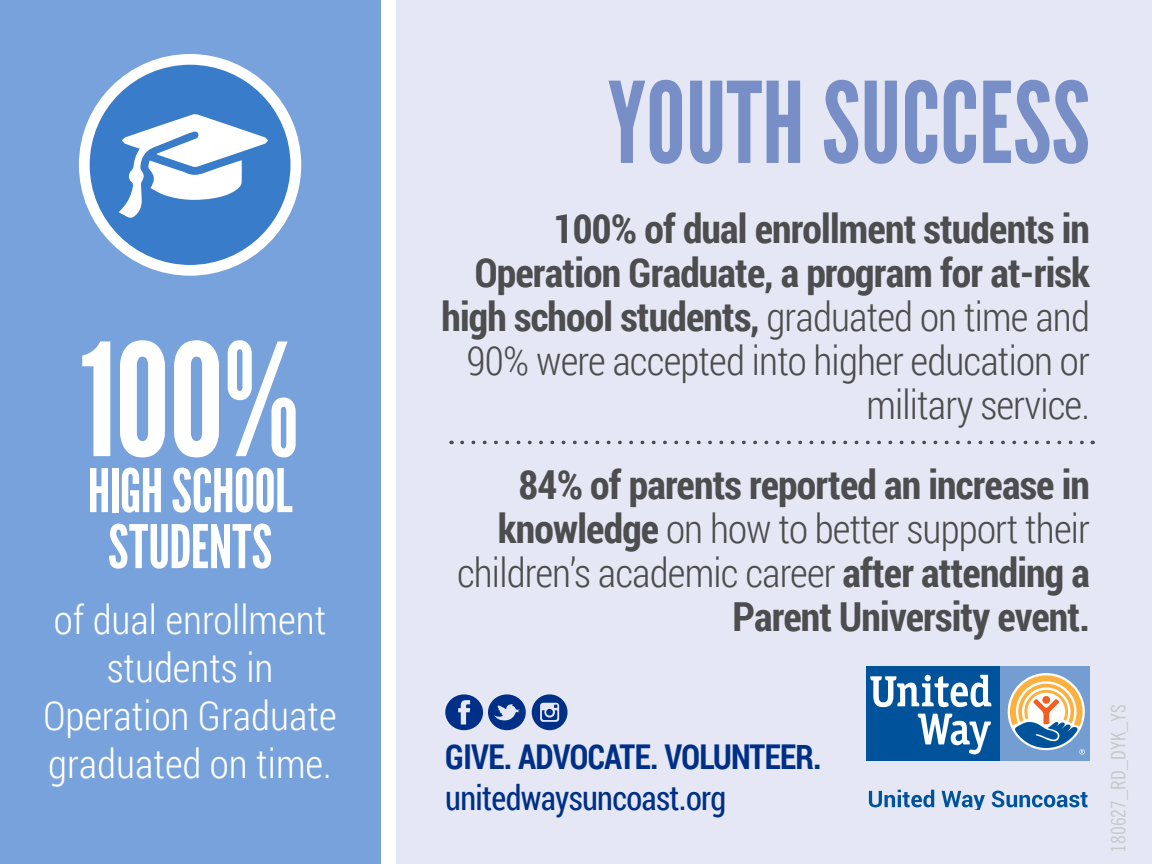
<style>
.page{position:relative;width:1152px;height:864px;background:#fff}
.page>*{position:absolute;margin:0;border:0;box-sizing:border-box;transform-origin:0 0}
.body_copy{font:156px "League Gothic";color:#fff}
._1-Head{font:112px "League Gothic";color:#788ec7}
._6-factTEXT{font:60px/56px "League Gothic";letter-spacing:-.01em;color:#fff;text-align:center}
.body_copy-2{font:700 40px/44px "Roboto Condensed";letter-spacing:-.02em;color:#4d4d4f;text-align:right}
._6-factTEXT-2{font:300 40px/48px "Roboto Condensed";color:#fff;text-align:center}
.t1{font:700 34.4px "Roboto Condensed";letter-spacing:-.02em;color:#002f87;scale:.95 1}
.t2{font:34.4px "Roboto Condensed";letter-spacing:-.02em;color:#002f87;scale:.95 1}
.t3{font:20px "Trade Gothic Cond Eighteen";color:#c7c8ca}
.s1{font-weight:300}
</style>
<div class="page">
<div style="left:396px;top:0;width:756px;height:864px;background:#e5e8f4"></div>
<div style="left:1000px;top:666px;width:90px;height:95px;background:#749dd2"></div>
<div style="left:866px;top:666px;width:134px;height:95px;background:#00539b"></div>
<svg style="left:918px;top:714px;width:73px;height:40px"></svg>
<svg style="left:870px;top:675px;width:121px;height:32px"></svg>
<svg style="left:1010px;top:675px;width:75px;height:80px"></svg>
<svg style="left:869px;top:790px;width:65px;height:17px"></svg>
<svg style="left:942px;top:791px;width:43px;height:19px"></svg>
<svg style="left:992px;top:791px;width:96px;height:16px"></svg>
<svg style="left:445px;top:694px;width:81px;height:36px"></svg>
<svg style="left:532px;top:694px;width:36px;height:36px"></svg>
<div style="left:0;top:0;width:380px;height:864px;background:#77a2dc"></div>
<div style="left:79px;top:54px;width:222px;height:222px;background:#fff;border-radius:50%"></div>
<div style="left:90px;top:65px;width:200px;height:200px;background:#397cc9;border-radius:50%"></div>
<svg style="left:119px;top:114px;width:149px;height:104px"></svg>
<svg style="left:462px;top:441px;width:631px;height:3px"></svg>
<p class="body_copy" style="left:80px;top:308px;width:221px">100%</p>
<p class="_6-factTEXT" style="left:88px;top:463px;width:207px">HIGH SCHOOL<br>STUDENTS</p>
<p class="_6-factTEXT-2" style="left:43px;top:595px;width:295px">of dual enrollment students in<br>Operation Graduate graduated on time.</p>
<p class="_1-Head" style="left:608px;top:56px;width:484px">YOUTH SUCCESS</p>
<p class="body_copy-2" style="left:441px;top:205px;width:650px">100% of dual enrollment students in Operation Graduate, a program for at-risk high school students, <span class="s1">graduated on time and 90% were accepted into higher education or military service.</span></p>
<p class="body_copy-2" style="left:457px;top:461px;width:634px">84% of parents reported an increase in knowledge <span class="s1">on how to better support their children’s academic career</span> after attending a Parent University event.</p>
<p class="t1" style="left:445px;top:732px;width:398px">GIVE. ADVOCATE. VOLUNTEER.</p>
<p class="t2" style="left:445px;top:774px;width:297px">unitedwaysuncoast.org</p>
<p class="t3" style="left:1107px;top:853px;width:150px;rotate:-90deg">180627_RD_DYK_YS</p>
</div>
